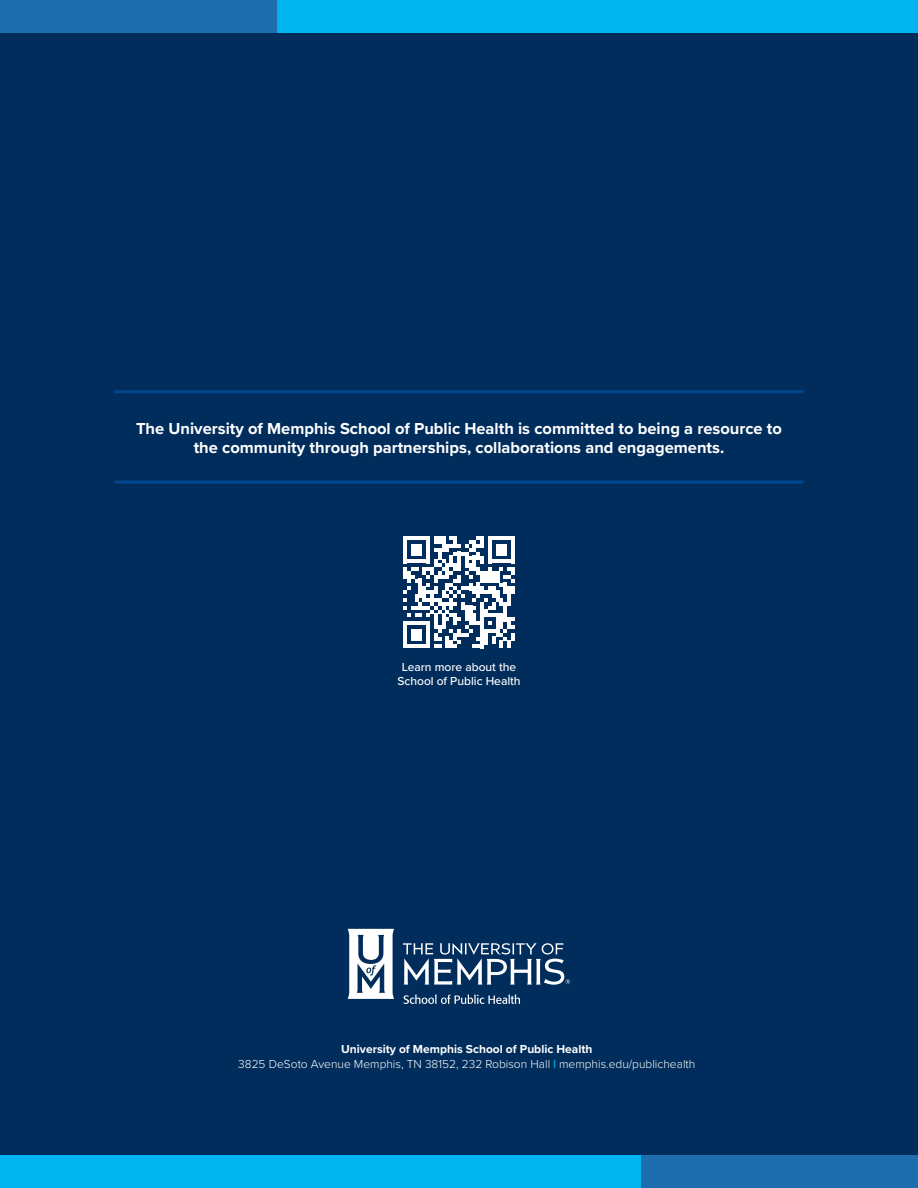
<style>
.page{position:relative;width:918px;height:1188px;background:#002d5b}
.page>*{position:absolute;margin:0;border:0;box-sizing:border-box;transform-origin:0 0}
.t1{font:700 16.5px/19.8px "Proxima Nova";color:#fff;text-align:center}
.t2{font:300 12px/15px "Proxima Nova";color:#fff;text-align:center}
.t3{font:500 12px/14.4px "Proxima Nova";color:#fff;text-align:center}
.s1{font-weight:700}
.s2{font-weight:700;color:#00b5ef}
</style>
<div class="page">
<div style="left:276px;top:0;width:642px;height:32px;background:#00b5ef"></div>
<div style="left:0;top:1156px;width:642px;height:32px;background:#00b5ef"></div>
<div style="left:0;top:0;width:276px;height:32px;background:#1d6daf"></div>
<div style="left:642px;top:1156px;width:276px;height:32px;background:#1d6daf"></div>
<svg style="left:348px;top:929px;width:46px;height:70px"></svg>
<svg style="left:403px;top:943px;width:167px;height:42px"></svg>
<svg style="left:404px;top:994px;width:116px;height:10px"></svg>
<hr style="left:114px;top:390px;width:690px;height:3px;background:#004990">
<hr style="left:114px;top:481px;width:690px;height:3px;background:#004990">
<svg style="left:403px;top:536px;width:112px;height:112px"></svg>
<p class="t1" style="left:136px;top:418px;width:647px">The University of Memphis School of Public Health is committed to being a resource to the community through partnerships, collaborations and engagements.</p>
<p class="t3" style="left:397px;top:659px;width:125px">Learn more about the<br>School of Public Health</p>
<p class="t2" style="left:238px;top:1041px;width:459px"><span class="s1">University of Memphis School of Public Health<br></span>3825 DeSoto Avenue Memphis, TN 38152, 232 Robison Hall <span class="s2">|</span> memphis.edu/publichealth</p>
</div>
